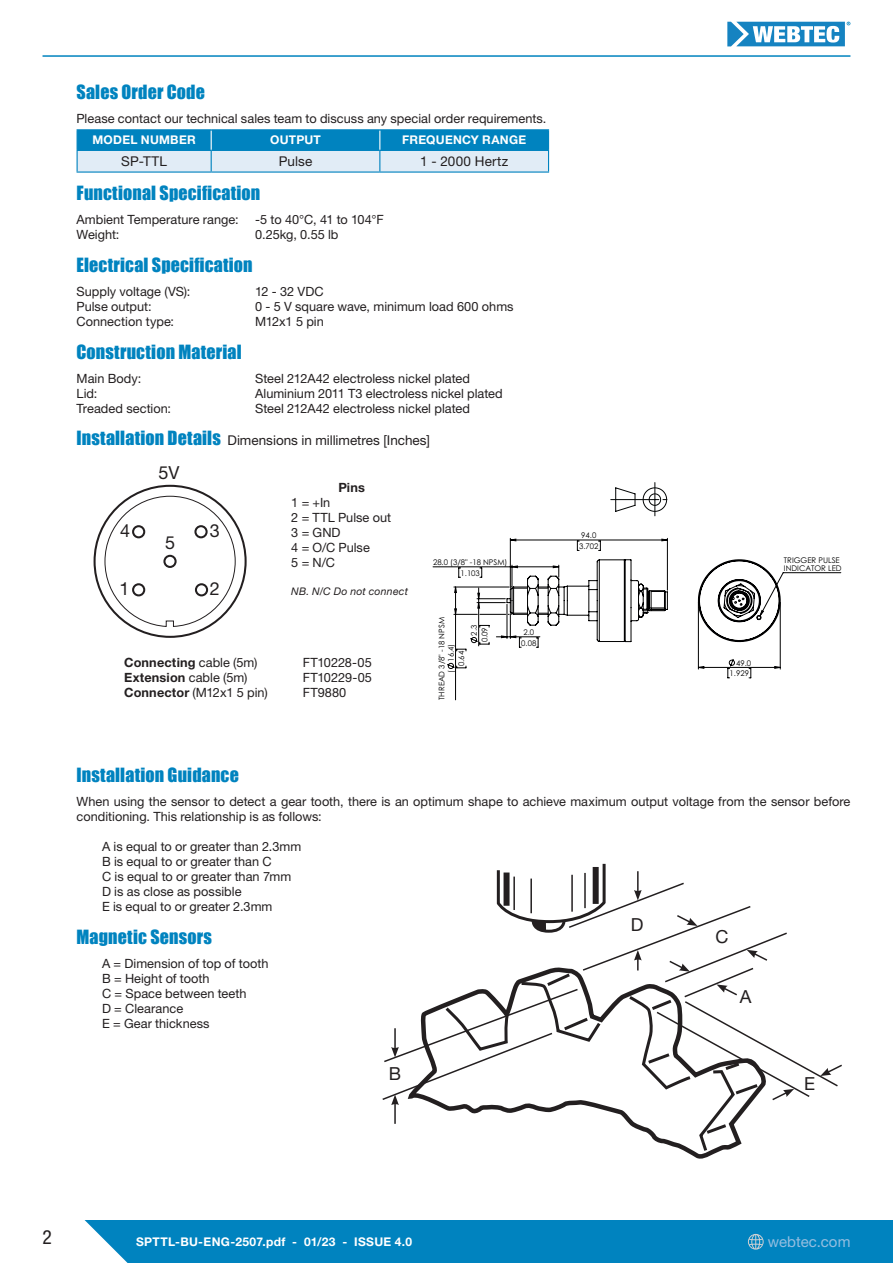
<style>
.page{position:relative;width:893px;height:1263px;background:#fff}
.page>*{position:absolute;margin:0;border:0;box-sizing:border-box;transform-origin:0 0}
.t1{font:condensed 19.5px "Helvetica Neue LT Std";color:#231f20}
.Specifications_headi{font:18px "Impact";letter-spacing:.01em;color:#0083bf}
.Specifications_text{font:18px "Helvetica Neue LT Std";color:#231f20}
.t2{font:15px "Helvetica Neue LT Std";letter-spacing:.005em;color:#94bee0}
.Specifications_headi-2{font:13.5px "Helvetica Neue LT Std";color:#231f20}
.Table_text{font:13.5px "Helvetica Neue LT Std";letter-spacing:.01em;color:#231f20}
.Specifications_text-2{font:12.75px/15px "Helvetica Neue LT Std";color:#231f20}
.Specifications_text-3{font:700 12.75px "Helvetica Neue LT Std";letter-spacing:.01em;color:#231f20}
.Table_heading{font:700 12px "Helvetica Neue LT Std";letter-spacing:.02em;color:#fff}
.Table_footnote_itali{font:italic 10.5px "Helvetica Neue LT Std";letter-spacing:.02em;color:#231f20}
.t3{font:7.8px/10.5px "Century Gothic";color:#000001}
.s1{font-family:"Impact";font-size:18px;color:#0083bf}
.s2{font-weight:400}
.s3{font-weight:700}
</style>
<div class="page">
<svg style="left:727px;top:22px;width:123px;height:24px"></svg>
<hr style="left:43px;top:55px;width:807px;height:2px;background:#0083bf">
<div style="left:0;top:1220px;width:893px;height:43px;background:#0083bf"></div>
<svg style="left:748px;top:1234px;width:16px;height:15px"></svg>
<svg style="left:0;top:1220px;width:128px;height:43px"></svg>
<hr style="left:77px;top:171px;width:134px;height:2px;background:#0083bf">
<hr style="left:211px;top:171px;width:169px;height:2px;background:#0083bf">
<hr style="left:380px;top:171px;width:169px;height:2px;background:#0083bf">
<hr style="left:77px;top:129px;width:134px;height:1px;background:#0083bf">
<hr style="left:211px;top:129px;width:169px;height:1px;background:#0083bf">
<hr style="left:380px;top:129px;width:169px;height:1px;background:#0083bf">
<svg style="left:77px;top:130px;width:472px;height:42px;background:#6fb7da"></svg>
<hr style="left:77px;top:150px;width:134px;height:1px;background:#0083bf">
<hr style="left:211px;top:150px;width:169px;height:1px;background:#0083bf">
<hr style="left:380px;top:150px;width:169px;height:1px;background:#0083bf">
<svg style="left:444px;top:1101px;width:309px;height:53px"></svg>
<svg style="left:382px;top:882px;width:456px;height:219px"></svg>
<svg style="left:495px;top:863px;width:112px;height:71px"></svg>
<hr style="left:394px;top:1028px;width:2px;height:21px;background:#231f20">
<svg style="left:391px;top:1047px;width:8px;height:10px"></svg>
<hr style="left:394px;top:1103px;width:2px;height:21px;background:#231f20">
<svg style="left:391px;top:1094px;width:8px;height:11px"></svg>
<hr style="left:637px;top:871px;width:2px;height:21px;background:#231f20">
<svg style="left:634px;top:890px;width:8px;height:10px"></svg>
<svg style="left:634px;top:950px;width:8px;height:20px"></svg>
<svg style="left:820px;top:1063px;width:22px;height:13px"></svg>
<svg style="left:771px;top:1089px;width:23px;height:12px"></svg>
<svg style="left:668px;top:959px;width:22px;height:13px"></svg>
<svg style="left:716px;top:984px;width:23px;height:13px"></svg>
<svg style="left:675px;top:914px;width:22px;height:12px"></svg>
<svg style="left:747px;top:950px;width:22px;height:12px"></svg>
<svg style="left:611px;top:482px;width:57px;height:34px"></svg>
<svg style="left:132px;top:525px;width:77px;height:72px"></svg>
<svg style="left:446px;top:538px;width:335px;height:131px"></svg>
<p class="Specifications_headi" style="left:77px;top:78px;width:130px">Sales Order Code</p>
<p class="Specifications_text-2" style="left:77px;top:111px;width:471px">Please contact our technical sales team to discuss any special order requirements.</p>
<p class="Table_heading" style="left:93px;top:133px;width:105px">MODEL NUMBER</p>
<p class="Table_heading" style="left:270px;top:133px;width:52px">OUTPUT</p>
<p class="Table_heading" style="left:402px;top:133px;width:125px">FREQUENCY RANGE</p>
<p class="Table_text" style="left:121px;top:153px;width:47px">SP-TTL</p>
<p class="Table_text" style="left:279px;top:153px;width:35px">Pulse</p>
<p class="Table_text" style="left:420px;top:153px;width:90px">1 - 2000 Hertz</p>
<p class="Specifications_headi" style="left:77px;top:179px;width:185px">Functional Specification</p>
<p class="Specifications_text-2" style="left:77px;top:211px;width:164px">Ambient Temperature range:</p>
<p class="Specifications_text-2" style="left:255px;top:211px;width:130px">-5 to 40°C, 41 to 104°F</p>
<p class="Specifications_text-2" style="left:77px;top:226px;width:44px">Weight:</p>
<p class="Specifications_text-2" style="left:255px;top:226px;width:85px">0.25kg, 0.55 lb</p>
<p class="Specifications_headi" style="left:77px;top:251px;width:178px">Electrical Specification</p>
<p class="Specifications_text-2" style="left:77px;top:283px;width:115px">Supply voltage (VS):</p>
<p class="Specifications_text-2" style="left:255px;top:283px;width:70px">12 - 32 VDC</p>
<p class="Specifications_text-2" style="left:77px;top:298px;width:77px">Pulse output:</p>
<p class="Specifications_text-2" style="left:255px;top:298px;width:260px">0 - 5 V square wave, minimum load 600 ohms</p>
<p class="Specifications_text-2" style="left:77px;top:313px;width:99px">Connection type:</p>
<p class="Specifications_text-2" style="left:255px;top:313px;width:70px">M12x1 5 pin</p>
<p class="Specifications_headi" style="left:77px;top:338px;width:167px">Construction Material</p>
<p class="Specifications_text-2" style="left:77px;top:370px;width:66px">Main Body:</p>
<p class="Specifications_text-2" style="left:255px;top:370px;width:216px">Steel 212A42 electroless nickel plated</p>
<p class="Specifications_text-2" style="left:77px;top:385px;width:22px">Lid:</p>
<p class="Specifications_text-2" style="left:255px;top:385px;width:249px">Aluminium 2011 T3 electroless nickel plated</p>
<p class="Specifications_text-2" style="left:77px;top:400px;width:96px">Treaded section:</p>
<p class="Specifications_text-2" style="left:255px;top:400px;width:216px">Steel 212A42 electroless nickel plated</p>
<p class="Specifications_headi-2" style="left:77px;top:433px;width:355px"><span class="s1">Installation Details</span> Dimensions in millimetres [Inches]</p>
<p class="Specifications_text" style="left:158px;top:461px;width:23px">5V</p>
<p class="Specifications_text" style="left:120px;top:520px;width:12px">4</p>
<p class="Specifications_text" style="left:210px;top:520px;width:12px">3</p>
<p class="Specifications_text" style="left:165px;top:532px;width:12px">5</p>
<p class="Specifications_text" style="left:119px;top:578px;width:12px">1</p>
<p class="Specifications_text" style="left:210px;top:578px;width:12px">2</p>
<p class="Specifications_text-3" style="left:338px;top:479px;width:28px">Pins</p>
<p class="Specifications_text-2" style="left:291px;top:494px;width:41px">1 = +In</p>
<p class="Specifications_text-2" style="left:291px;top:509px;width:101px">2 = TTL Pulse out</p>
<p class="Specifications_text-2" style="left:291px;top:524px;width:51px">3 = GND</p>
<p class="Specifications_text-2" style="left:291px;top:539px;width:80px">4 = O/C Pulse</p>
<p class="Specifications_text-2" style="left:291px;top:554px;width:45px">5 = N/C</p>
<p class="Table_footnote_itali" style="left:291px;top:584px;width:118px">NB. N/C Do not connect</p>
<p class="Specifications_text-3" style="left:124px;top:654px;width:135px">Connecting <span class="s2">cable (5m)</span></p>
<p class="Specifications_text-2" style="left:303px;top:655px;width:71px">FT10228-05</p>
<p class="Specifications_text-3" style="left:124px;top:669px;width:125px">Extension <span class="s2">cable (5m)</span></p>
<p class="Specifications_text-2" style="left:303px;top:670px;width:71px">FT10229-05</p>
<p class="Specifications_text-2" style="left:124px;top:685px;width:145px"><span class="s3">Connector</span> (M12x1 5 pin)</p>
<p class="Specifications_text-2" style="left:303px;top:685px;width:45px">FT9880</p>
<p class="t3" style="left:433px;top:557px;width:76px;text-align:center">28.0 (3/8" -18 NPSM)<br>1.103</p>
<p class="t3" style="left:437px;top:700px;width:84px;line-height:9.3px;text-align:center;rotate:-90deg">THREAD 3/8" -18 NPSM ( 16.4)</p>
<p class="t3" style="left:469px;top:642px;width:19px;text-align:right;rotate:-90deg">2.3<br>0.09</p>
<p class="t3" style="left:456px;top:666px;width:17px;rotate:-90deg">0.64</p>
<p class="t3" style="left:521px;top:627px;width:17px">2.0<br>0.08</p>
<p class="t3" style="left:579px;top:530px;width:21px">94.0<br>3.702</p>
<p class="t3" style="left:784px;top:557px;width:59px;line-height:7.5px">TRIGGER PULSE<br>INDICATOR LED</p>
<p class="t3" style="left:730px;top:657px;width:23px;text-align:right">49.0<br>1.929</p>
<p class="Specifications_headi" style="left:77px;top:761px;width:164px">Installation Guidance</p>
<p class="Specifications_text-2" style="left:77px;top:794px;width:775px">When using the sensor to detect a gear tooth, there is an optimum shape to achieve maximum output voltage from the sensor before conditioning. This relationship is as follows:</p>
<p class="Specifications_text-2" style="left:102px;top:839px;width:201px">A is equal to or greater than 2.3mm</p>
<p class="Specifications_text-2" style="left:102px;top:854px;width:171px">B is equal to or greater than C</p>
<p class="Specifications_text-2" style="left:102px;top:869px;width:191px">C is equal to or greater than 7mm</p>
<p class="Specifications_text-2" style="left:102px;top:884px;width:141px">D is as close as possible</p>
<p class="Specifications_text-2" style="left:102px;top:899px;width:172px">E is equal to or greater 2.3mm</p>
<p class="Specifications_headi" style="left:77px;top:923px;width:137px">Magnetic Sensors</p>
<p class="Specifications_text-2" style="left:102px;top:956px;width:168px">A = Dimension of top of tooth</p>
<p class="Specifications_text-2" style="left:102px;top:971px;width:109px">B = Height of tooth</p>
<p class="Specifications_text-2" style="left:102px;top:986px;width:146px">C = Space between teeth</p>
<p class="Specifications_text-2" style="left:102px;top:1001px;width:83px">D = Clearance</p>
<p class="Specifications_text-2" style="left:102px;top:1016px;width:109px">E = Gear thickness</p>
<p class="Specifications_text" style="left:389px;top:1063px;width:14px">B</p>
<p class="Specifications_text" style="left:631px;top:913px;width:14px">D</p>
<p class="Specifications_text" style="left:715px;top:926px;width:14px">C</p>
<p class="Specifications_text" style="left:740px;top:986px;width:13px">A</p>
<p class="Specifications_text" style="left:804px;top:1073px;width:12px">E</p>
<h1 class="t1" style="left:43px;top:1225px;width:11px">2</h1>
<p class="t2" style="left:768px;top:1232px;width:84px">webtec.com</p>
<p class="Table_heading" style="left:136px;top:1234px;width:278px">SPTTL-BU-ENG-2507.pdf - 01/23 - ISSUE 4.0</p>
</div>
